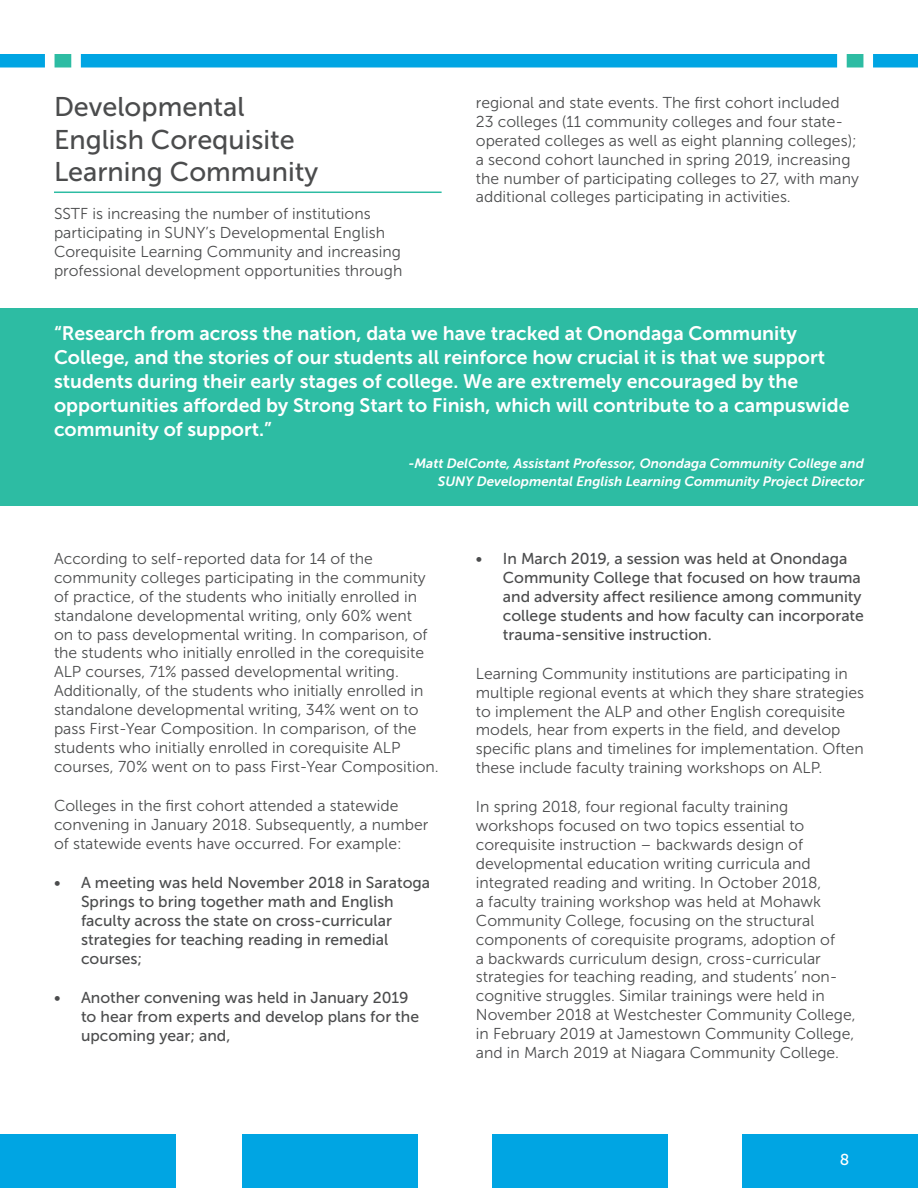
<style>
.page{position:relative;width:918px;height:1188px;background:#fff}
.page>*{position:absolute;margin:0;border:0;box-sizing:border-box;transform-origin:0 0}
.t1{font:27px/32.4px "Museo Sans 500";color:#4b4c4d}
.t2{font:19.5px/24px "Museo Sans 700";color:#fff}
.t3{font:15.75px/18.9px "Museo Sans 300";color:#4b4c4d}
.t4{font:15.75px/18.9px "Museo Sans 500";color:#4b4c4d}
.t5{font:15.75px "Museo Sans 500";color:#fff}
.t6{font:italic 13.5px/18px "Museo Sans 700";color:#fff;text-align:right}
</style>
<div class="page">
<div style="left:0;top:1134px;width:176px;height:54px;background:#00a5e3"></div>
<div style="left:743px;top:1134px;width:175px;height:54px;background:#00a5e3"></div>
<div style="left:242px;top:1134px;width:175px;height:54px;background:#00a5e3"></div>
<div style="left:493px;top:1134px;width:175px;height:54px;background:#00a5e3"></div>
<div style="left:0;top:308px;width:918px;height:198px;background:#2dbca3"></div>
<hr style="left:54px;top:192px;width:388px;height:1px;background:#2dbca3">
<svg style="left:0;top:54px;width:918px;height:14px;background:#15ace2"></svg>
<p class="t1" style="left:54px;top:91px;width:266px">Developmental<br>English Corequisite<br>Learning Community</p>
<p class="t3" style="left:54px;top:204px;width:350px">SSTF is increasing the number of institutions participating in SUNY’s Developmental English Corequisite Learning Community and increasing professional development opportunities through</p>
<p class="t3" style="left:476px;top:93px;width:385px">regional and state events. The first cohort included 23 colleges (11 community colleges and four state&shy;operated colleges as well as eight planning colleges); a second cohort launched in spring 2019, increasing the number of participating colleges to 27, with many additional colleges participating in activities.</p>
<p class="t2" style="left:54px;top:321px;width:797px">“Research from across the nation, data we have tracked at Onondaga Community College, and the stories of our students all reinforce how crucial it is that we support students during their early stages of college. We are extremely encouraged by the opportunities afforded by Strong Start to Finish, which will contribute to a campuswide community of support.”</p>
<p class="t6" style="left:408px;top:454px;width:457px">-Matt DelConte, Assistant Professor, Onondaga Community College and<br>SUNY Developmental English Learning Community Project Director</p>
<p class="t3" style="left:54px;top:549px;width:386px">According to self-reported data for 14 of the community colleges participating in the community of practice, of the students who initially enrolled in standalone developmental writing, only 60% went<br>on to pass developmental writing. In comparison, of the students who initially enrolled in the corequisite ALP courses, 71% passed developmental writing.<br>Additionally, of the students who initially enrolled in standalone developmental writing, 34% went on to pass First-Year Composition. In comparison, of the students who initially enrolled in corequisite ALP courses, 70% went on to pass First-Year Composition.</p>
<p class="t3" style="left:54px;top:796px;width:376px">Colleges in the first cohort attended a statewide convening in January 2018. Subsequently, a number of statewide events have occurred. For example:</p>
<p class="t4" style="left:81px;top:873px;width:351px;text-indent:-27px">• A meeting was held November 2018 in Saratoga Springs to bring together math and English faculty across the state on cross-curricular strategies for teaching reading in remedial courses;</p>
<p class="t4" style="left:81px;top:988px;width:340px;text-indent:-27px">• Another convening was held in January 2019 to hear from experts and develop plans for the upcoming year; and,</p>
<p class="t4" style="left:503px;top:549px;width:363px;text-indent:-27px">• In March 2019, a session was held at Onondaga Community College that focused on how trauma and adversity affect resilience among community college students and how faculty can incorporate trauma-sensitive instruction.</p>
<p class="t3" style="left:476px;top:664px;width:390px">Learning Community institutions are participating in multiple regional events at which they share strategies to implement the ALP and other English corequisite models, hear from experts in the field, and develop specific plans and timelines for implementation. Often these include faculty training workshops on ALP.</p>
<p class="t3" style="left:476px;top:798px;width:381px">In spring 2018, four regional faculty training workshops focused on two topics essential to corequisite instruction – backwards design of developmental education writing curricula and integrated reading and writing. In October 2018,<br>a faculty training workshop was held at Mohawk Community College, focusing on the structural components of corequisite programs, adoption of<br>a backwards curriculum design, cross-curricular strategies for teaching reading, and students’ non&shy;cognitive struggles. Similar trainings were held in November 2018 at Westchester Community College, in February 2019 at Jamestown Community College, and in March 2019 at Niagara Community College.</p>
<p class="t5" style="left:840px;top:1151px;width:11px">8</p>
</div>
